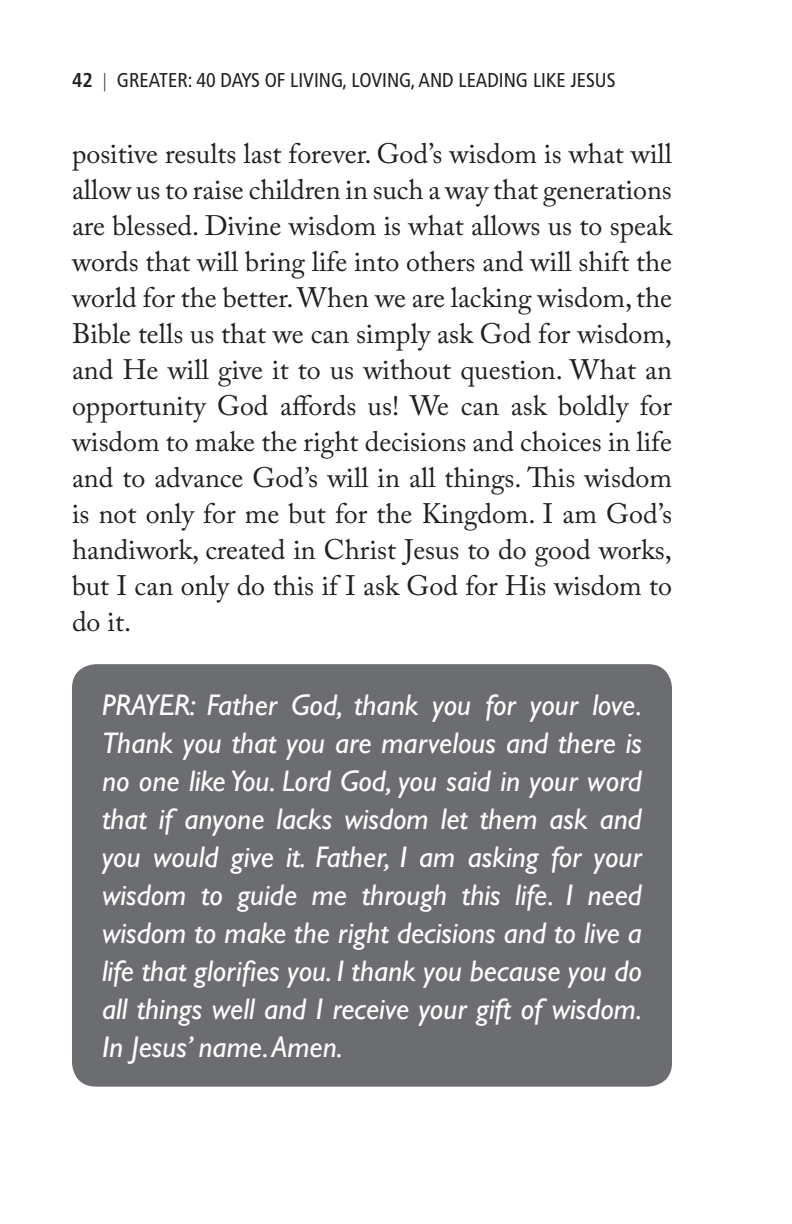
<style>
.page{position:relative;width:792px;height:1224px;background:#fff}
.page>*{position:absolute;margin:0;border:0;box-sizing:border-box;transform-origin:0 0}
.t1{font:italic 30px/38px "Gill Sans Std";color:#fff;text-align:justify}
.t2{font:28px/36px "Adobe Caslon Pro";color:#231f20;text-align:justify}
.t3{font:condensed 20px "Frutiger LT Std";color:#231f20}
.s1{font-weight:700}
.s2{font-family:"Times New Roman";font-stretch:normal}
</style>
<div class="page">
<div style="left:72px;top:664px;width:600px;height:423px;background:#6c6d70;border-radius:24px"></div>
<p class="t3" style="left:72px;top:68px;width:543px"><span class="s1">42</span> <span class="s2">|</span> GREATER: 40 DAYS OF LIVING, LOVING, AN D LEADING LIKE JESUS</p>
<p class="t2" style="left:72px;top:135px;width:602px">positive results last forever. God’s wisdom is what will allow us to raise children in such a way that generations are blessed. Divine wisdom is what allows us to speak words that will bring life into others and will shift the world for the better. When we are lacking wisdom, the Bible tells us that we can simply ask God for wisdom, and He will give it to us without question. What an opportunity God affords us! We can ask boldly for wisdom to make the right decisions and choices in life and to advance God’s will in all things. This wisdom is not only for me but for the Kingdom. I am God’s handiwork, created in Christ Jesus to do good works, but I can only do this if I ask God for His wisdom to do it.</p>
<p class="t1" style="left:102px;top:686px;width:542px">Prayer: Father God, thank you for your love.<br>Thank you that you are marvelous and there is no one like You. Lord God, you said in your word that if anyone lacks wisdom let them ask and you would give it. Father, I am asking for your wisdom to guide me through this life. I need wisdom to make the right decisions and to live a life that glorifies you. I thank you because you do all things well and I receive your gift of wisdom.<br>In Jesus’ name. Amen.</p>
</div>
